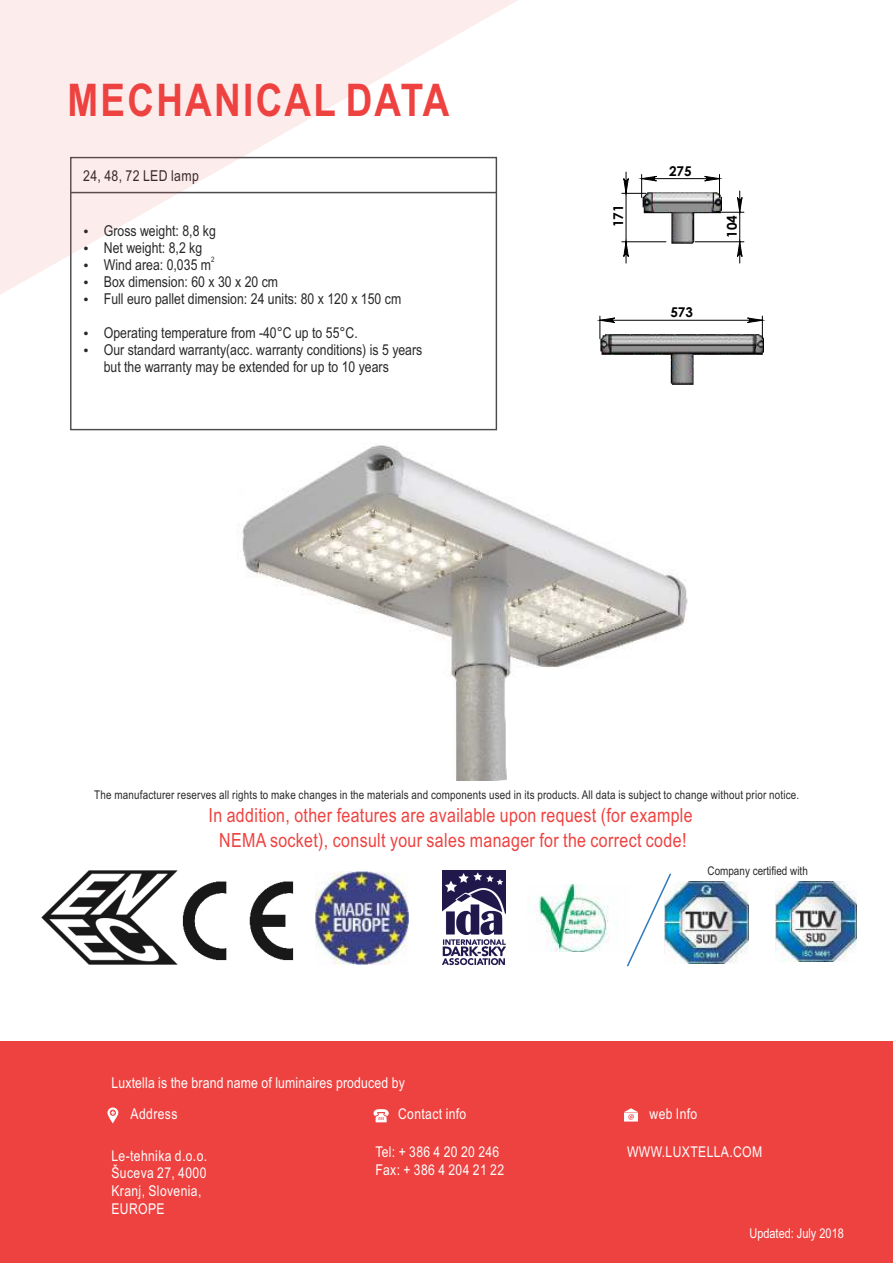
<style>
.page{position:relative;width:893px;height:1263px;background:#fff}
.page>*{position:absolute;margin:0;border:0;box-sizing:border-box;transform-origin:0 0}
.t1{font:700 45px "Arial Narrow";letter-spacing:.05em;color:#ee4240}
.t2{font:19.5px/24px "Arial Narrow";letter-spacing:.02em;color:#ee4240;text-align:center}
.t3{font:15px/17px "Arial Narrow";color:#282829}
.t4{font:15px "Arial Narrow";letter-spacing:.01em;color:#fefefe}
.t5{font:15px "Arial Narrow";letter-spacing:.025em;color:#282829}
.t6{font:14.85px/17.9px "Arial Narrow";letter-spacing:.025em;color:#fefefe}
.t7{font:13.5px "Arial Narrow";color:#fefdfd}
.t8{font:700 13.5px "Century Gothic";color:#000}
.t9{font:12px "Arial Narrow";letter-spacing:.015em;color:#282829}
.t10{font:7.5px "Arial Narrow";color:#282829}
</style>
<div class="page">
<img style="left:164px;top:370px;width:524px;height:411px">
<svg style="left:0;top:0;width:518px;height:313px"></svg>
<img style="left:42px;top:870px;width:136px;height:95px">
<img style="left:182px;top:881px;width:112px;height:80px">
<img style="left:673px;top:881px;width:76px;height:83px">
<img style="left:775px;top:881px;width:82px;height:81px">
<img style="left:315px;top:871px;width:94px;height:93px">
<img style="left:442px;top:870px;width:63px;height:96px">
<img style="left:527px;top:884px;width:82px;height:67px">
<svg style="left:626px;top:873px;width:47px;height:94px"></svg>
<div style="left:0;top:1041px;width:893px;height:222px;background:#ee4240"></div>
<svg style="left:107px;top:1107px;width:11px;height:16px"></svg>
<svg style="left:624px;top:1108px;width:14px;height:13px"></svg>
<svg style="left:373px;top:1109px;width:16px;height:13px"></svg>
<img style="left:597px;top:339px;width:166px;height:47px">
<svg style="left:597px;top:316px;width:169px;height:23px"></svg>
<svg style="left:621px;top:171px;width:124px;height:93px"></svg>
<svg style="left:84px;top:229px;width:4px;height:4px"></svg>
<svg style="left:84px;top:246px;width:4px;height:4px"></svg>
<svg style="left:84px;top:263px;width:4px;height:4px"></svg>
<svg style="left:84px;top:280px;width:4px;height:4px"></svg>
<svg style="left:84px;top:297px;width:4px;height:4px"></svg>
<h1 class="t1" style="left:68px;top:83px;width:383px">MECHANICAL DATA</h1>
<p class="t5" style="left:83px;top:170px;width:117px">24, 48, 72 LED lamp</p>
<p class="t3" style="left:104px;top:223px;width:114px">Gross weight: 8,8 kg<br>Net weight: 8,2 kg</p>
<p class="t10" style="left:211px;top:257px;width:5px">2</p>
<p class="t3" style="left:104px;top:257px;width:299px">Wind area: 0,035 m<br>Box dimension: 60 x 30 x 20 cm<br>Full euro pallet dimension: 24 units: 80 x 120 x 150 cm</p>
<p class="t3" style="left:104px;top:325px;width:320px">Operating temperature from -40°C up to 55°C.<br>Our standard warranty(acc. warranty conditions) is 5 years but the warranty may be extended for up to 10 years</p>
<p class="t8" style="left:669px;top:165px;width:24px">275</p>
<p class="t8" style="left:613px;top:227px;width:24px;rotate:-90deg">171</p>
<p class="t8" style="left:727px;top:238px;width:24px;rotate:-90deg">104</p>
<p class="t8" style="left:670px;top:307px;width:24px">573</p>
<p class="t9" style="left:94px;top:791px;width:706px">The manufacturer reserves all rights to make changes in the materials and components used in its products. All data is subject to change without prior notice.</p>
<h2 class="t2" style="left:209px;top:805px;width:486px">In addition, other features are available upon request (for example<br>NEMA socket), consult your sales manager for the correct code!</h2>
<p class="t9" style="left:707px;top:866px;width:102px">Company certified with</p>
<p class="t4" style="left:111px;top:1077px;width:295px">Luxtella is the brand name of luminaires produced by</p>
<p class="t6" style="left:131px;top:1106px;width:48px">Address</p>
<p class="t6" style="left:398px;top:1106px;width:70px">Contact info</p>
<p class="t6" style="left:649px;top:1106px;width:49px">web Info</p>
<p class="t6" style="left:112px;top:1148px;width:97px">Le-tehnika d.o.o.<br>Šuceva 27, 4000<br>Kranj, Slovenia,<br>EUROPE</p>
<p class="t6" style="left:375px;top:1144px;width:130px">Tel: + 386 4 20 20 246<br>Fax: + 386 4 204 21 22</p>
<p class="t6" style="left:627px;top:1144px;width:137px">WWW.LUXTELLA.COM</p>
<p class="t7" style="left:749px;top:1228px;width:96px">Updated: July 2018</p>
</div>
